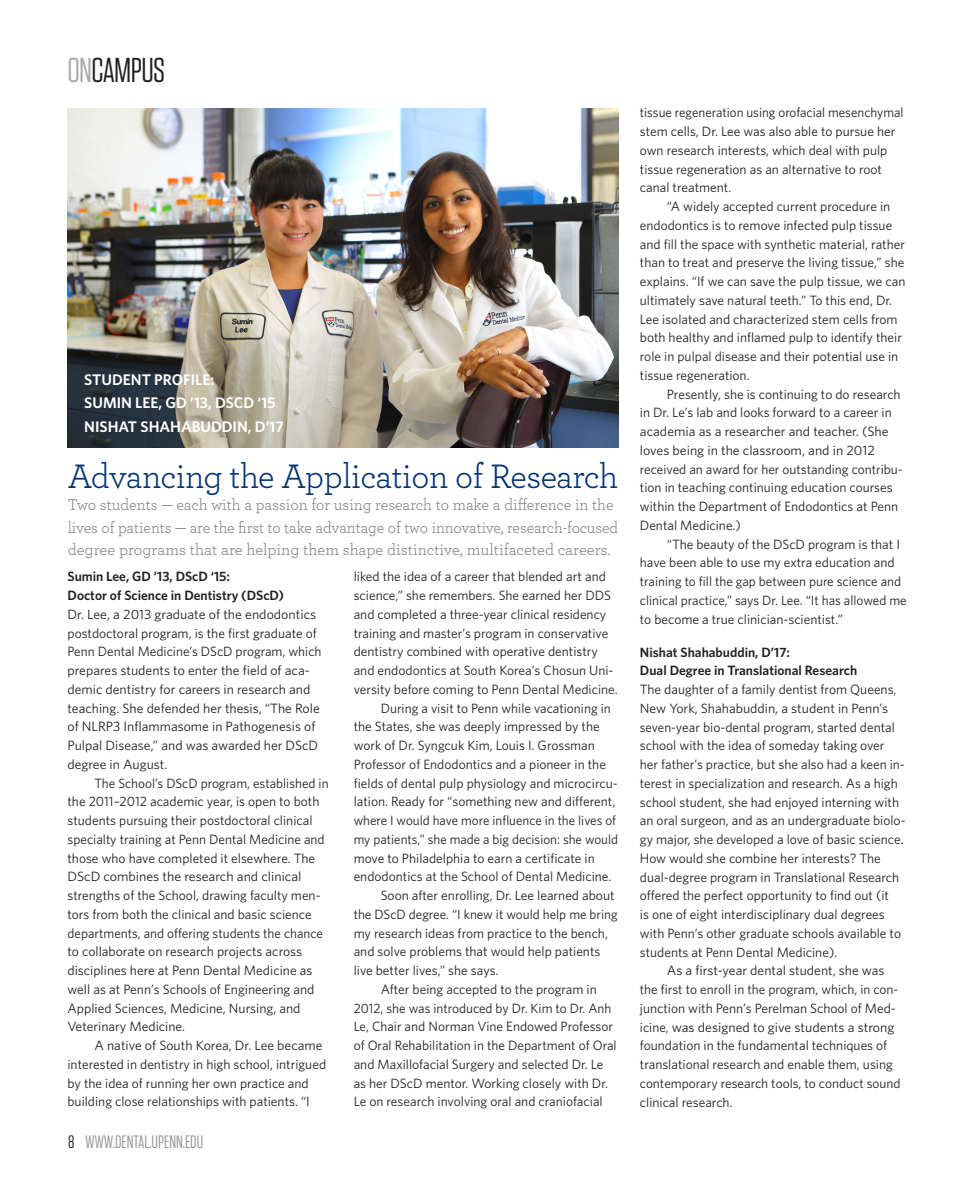
<style>
.page{position:relative;width:972px;height:1188px;background:#fff}
.page>*{position:absolute;margin:0;border:0;box-sizing:border-box;transform-origin:0 0}
.t1{font:35.7px "Archer";letter-spacing:-.015em;color:#053474}
.t2{font:34.5px "Tungsten";letter-spacing:-.02em;color:#231f20}
.t3{font:18px "Tungsten";color:#939598}
.t4{font:16.5px/22.5px "Archer";letter-spacing:-.005em;color:#808285}
.t5{font:600 15.3px "Whitney";color:#fff}
.ON_CAMPUS_whitney{font:13.5px/18.8px "Whitney";color:#231f20}
.t6{font:600 13.5px "Whitney";color:#231f20}
.s1{color:#a8a9ad}
.s2{color:#231f20}
</style>
<div class="page">
<img style="left:68px;top:108px;width:550px;height:340px">
<p class="t2" style="left:68px;top:52px;width:99px"><span class="s1">ON</span>CAMPUS</p>
<p class="t5" style="left:84px;top:370px;width:132px">STUDENT PROFILE:</p>
<p class="t5" style="left:84px;top:394px;width:193px">SUMIN LEE, GD ’13, DSCD ‘15</p>
<p class="t5" style="left:84px;top:417px;width:201px">NISHAT SHAHABUDDIN, D’17</p>
<p class="t1" style="left:68px;top:451px;width:552px">Advancing the Application of Research</p>
<p class="t4" style="left:68px;top:493px;width:552px">Two students — each with a passion for using research to make a difference in the lives of patients — are the first to take advantage of two innovative, research-focused degree programs that are helping them shape distinctive, multifaceted careers.</p>
<p class="t6" style="left:68px;top:568px;width:164px">Sumin Lee, GD ’13, DScD ‘15:</p>
<p class="t6" style="left:68px;top:587px;width:218px">Doctor of Science in Dentistry (DScD)</p>
<p class="ON_CAMPUS_whitney" style="left:68px;top:604px;width:256px">Dr. Lee, a 2013 graduate of the endodontics postdoctoral program, is the first graduate of Penn Dental Medicine’s DScD program, which prepares students to enter the field of aca&shy;demic dentistry for careers in research and teaching. She defended her thesis, “The Role of NLRP3 Inflammasome in Pathogenesis of Pulpal Disease,” and was awarded her DScD degree in August.</p>
<p class="ON_CAMPUS_whitney" style="left:68px;top:773px;width:263px;text-indent:27px">The School’s DScD program, established in the 2011–2012 academic year, is open to both students pursuing their postdoctoral clinical specialty training at Penn Dental Medicine and those who have completed it elsewhere. The DScD combines the research and clinical strengths of the School, drawing faculty men&shy;tors from both the clinical and basic science departments, and offering students the chance to collaborate on research projects across disciplines here at Penn Dental Medicine as well as at Penn’s Schools of Engineering and Applied Sciences, Medicine, Nursing, and Veterinary Medicine.</p>
<p class="ON_CAMPUS_whitney" style="left:68px;top:1036px;width:260px;text-indent:27px">A native of South Korea, Dr. Lee became interested in dentistry in high school, intrigued by the idea of running her own practice and building close relationships with patients. “I</p>
<p class="ON_CAMPUS_whitney" style="left:354px;top:567px;width:266px">liked the idea of a career that blended art and science,” she remembers. She earned her DDS and completed a three-year clinical residency training and master’s program in conservative dentistry combined with operative dentistry and endodontics at South Korea’s Chosun Uni&shy;versity before coming to Penn Dental Medicine.</p>
<p class="ON_CAMPUS_whitney" style="left:354px;top:698px;width:266px;text-indent:27px">During a visit to Penn while vacationing in the States, she was deeply impressed by the work of Dr. Syngcuk Kim, Louis I. Grossman Professor of Endodontics and a pioneer in the fields of dental pulp physiology and microcircu&shy;lation. Ready for “something new and different, where I would have more influence in the lives of my patients,” she made a big decision: she would move to Philadelphia to earn a certificate in endodontics at the School of Dental Medicine.</p>
<p class="ON_CAMPUS_whitney" style="left:354px;top:886px;width:266px;text-indent:27px">Soon after enrolling, Dr. Lee learned about the DScD degree. “I knew it would help me bring my research ideas from practice to the bench, and solve problems that would help patients live better lives,” she says.</p>
<p class="ON_CAMPUS_whitney" style="left:354px;top:979px;width:264px;text-indent:27px">After being accepted to the program in 2012, she was introduced by Dr. Kim to Dr. Anh Le, Chair and Norman Vine Endowed Professor of Oral Rehabilitation in the Department of Oral and Maxillofacial Surgery and selected Dr. Le as her DScD mentor. Working closely with Dr.<br>Le on research involving oral and craniofacial</p>
<h3 class="t3" style="left:68px;top:1133px;width:137px"><span class="s2">8</span> WWW.DENTAL.UPENN.EDU</h3>
<p class="ON_CAMPUS_whitney" style="left:640px;top:103px;width:265px">tissue regeneration using orofacial mesenchymal stem cells, Dr. Lee was also able to pursue her own research interests, which deal with pulp tissue regeneration as an alternative to root canal treatment.</p>
<p class="ON_CAMPUS_whitney" style="left:640px;top:197px;width:267px;text-indent:27px">“A widely accepted current procedure in endodontics is to remove infected pulp tissue and fill the space with synthetic material, rather than to treat and preserve the living tissue,” she explains. “If we can save the pulp tissue, we can ultimately save natural teeth.” To this end, Dr.<br>Lee isolated and characterized stem cells from both healthy and inflamed pulp to identify their role in pulpal disease and their potential use in tissue regeneration.</p>
<p class="ON_CAMPUS_whitney" style="left:640px;top:384px;width:264px;text-indent:27px">Presently, she is continuing to do research in Dr. Le’s lab and looks forward to a career in academia as a researcher and teacher. (She loves being in the classroom, and in 2012 received an award for her outstanding contribu&shy;tion in teaching continuing education courses within the Department of Endodontics at Penn Dental Medicine.)</p>
<p class="ON_CAMPUS_whitney" style="left:640px;top:534px;width:268px;text-indent:27px">“The beauty of the DScD program is that I have been able to use my extra education and training to fill the gap between pure science and clinical practice,” says Dr. Lee. “It has allowed me to become a true clinician-scientist.”</p>
<p class="t6" style="left:640px;top:644px;width:151px">Nishat Shahabuddin, D’17:</p>
<p class="t6" style="left:640px;top:662px;width:219px">Dual Degree in Translational Research</p>
<p class="ON_CAMPUS_whitney" style="left:640px;top:680px;width:267px">The daughter of a family dentist from Queens, New York, Shahabuddin, a student in Penn’s seven-year bio-dental program, started dental school with the idea of someday taking over her father’s practice, but she also had a keen in&shy;terest in specialization and research. As a high school student, she had enjoyed interning with an oral surgeon, and as an undergraduate biolo&shy;gy major, she developed a love of basic science.<br>How would she combine her interests? The dual-degree program in Translational Research offered the perfect opportunity to find out (it<br>is one of eight interdisciplinary dual degrees with Penn’s other graduate schools available to students at Penn Dental Medicine).</p>
<p class="ON_CAMPUS_whitney" style="left:640px;top:961px;width:262px;text-indent:27px">As a first-year dental student, she was the first to enroll in the program, which, in con&shy;junction with Penn’s Perelman School of Med&shy;icine, was designed to give students a strong foundation in the fundamental techniques of translational research and enable them, using contemporary research tools, to conduct sound clinical research.</p>
</div>
